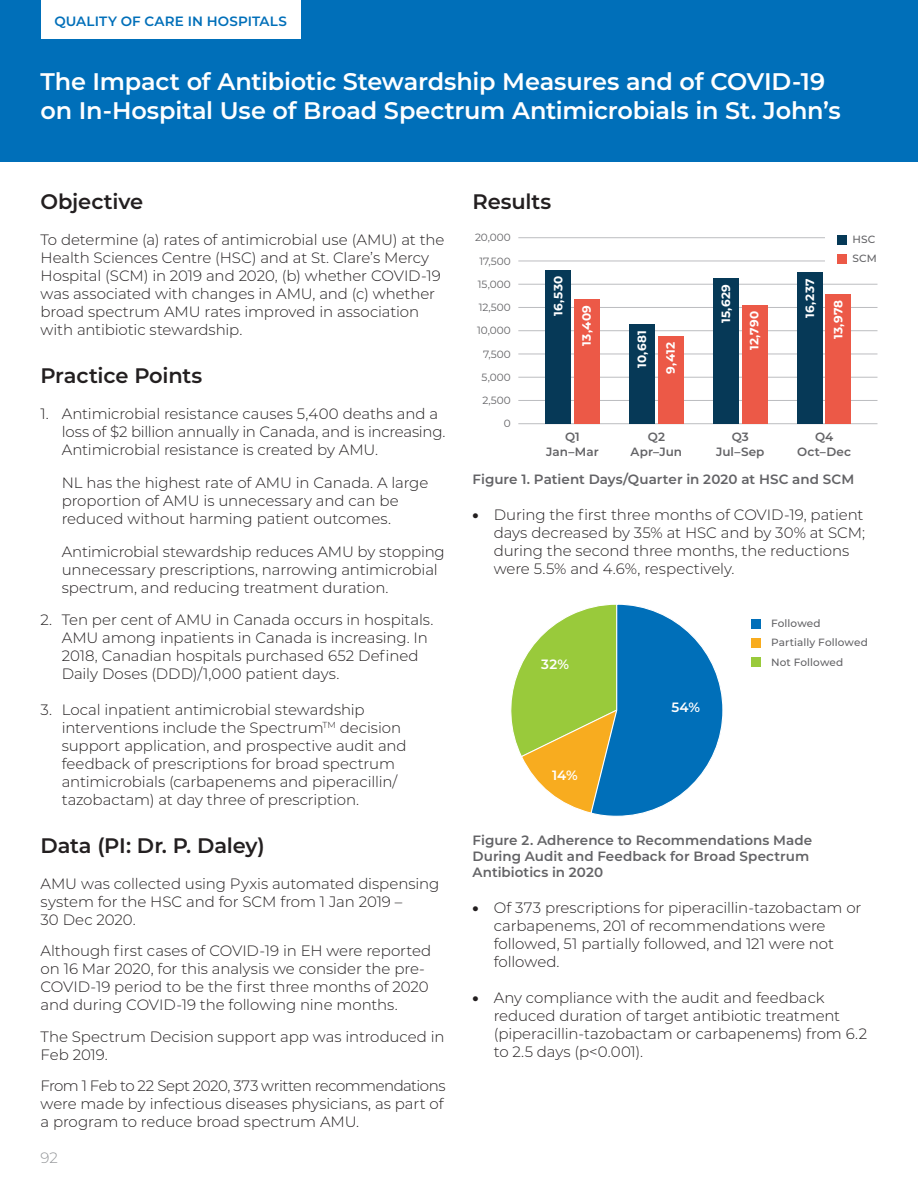
<style>
.page{position:relative;width:918px;height:1188px;background:#fff}
.page>*{position:absolute;margin:0;border:0;box-sizing:border-box;transform-origin:0 0}
.Project_Title__Long{font:600 24px/28.5px "Montserrat";letter-spacing:-.01em;color:#fff}
.Body_Heading{font:600 21px "Montserrat";letter-spacing:-.01em;color:#231f20}
.Body_Copy{font:300 15px/18px "Montserrat";letter-spacing:-.005em;color:#231f20}
.t1{font:300 15px "Montserrat";color:#939598}
.Figure_Title{font:600 13.5px/16.2px "Montserrat";letter-spacing:.005em;color:#636366}
.t2{font:600 13.5px "Montserrat";letter-spacing:.01em;color:#006fb9}
.Body_Heading-2{font:600 13.5px "Montserrat";color:#fff}
.t3{font:700 12px "Montserrat";letter-spacing:.02em;color:#fff}
.Figure_Title-2{font:600 12px "Montserrat";letter-spacing:.005em;color:#636366}
.t4{font:10.5px "Montserrat";letter-spacing:.01em;color:#636366}
.Figure_Title-3{font:500 10.5px "Montserrat";letter-spacing:.01em;color:#636366}
.s1{font-weight:900}
</style>
<div class="page">
<div style="left:0;top:0;width:918px;height:162px;background:#006fb9"></div>
<div style="left:41px;top:0;width:259px;height:39px;background:#fff"></div>
<hr style="left:518px;top:423px;width:360px;height:1px;background:#bcbdc0">
<hr style="left:518px;top:400px;width:360px;height:1px;background:#bcbdc0">
<hr style="left:518px;top:354px;width:360px;height:1px;background:#bcbdc0">
<hr style="left:518px;top:307px;width:360px;height:1px;background:#bcbdc0">
<hr style="left:518px;top:261px;width:307px;height:1px;background:#bcbdc0">
<hr style="left:518px;top:377px;width:360px;height:1px;background:#bcbdc0">
<hr style="left:518px;top:330px;width:360px;height:1px;background:#bcbdc0">
<hr style="left:518px;top:284px;width:360px;height:1px;background:#bcbdc0">
<hr style="left:518px;top:237px;width:307px;height:1px;background:#bcbdc0">
<div style="left:826px;top:294px;width:25px;height:130px;background:#ec5947"></div>
<div style="left:797px;top:273px;width:26px;height:151px;background:#063957"></div>
<div style="left:742px;top:305px;width:25px;height:119px;background:#ec5947"></div>
<div style="left:713px;top:278px;width:26px;height:146px;background:#063957"></div>
<div style="left:658px;top:336px;width:25px;height:88px;background:#ec5947"></div>
<div style="left:629px;top:324px;width:26px;height:100px;background:#063957"></div>
<div style="left:574px;top:299px;width:25px;height:125px;background:#ec5947"></div>
<div style="left:545px;top:270px;width:26px;height:154px;background:#063957"></div>
<div style="left:837px;top:235px;width:10px;height:9px;background:#063957"></div>
<div style="left:837px;top:254px;width:10px;height:10px;background:#ec5947"></div>
<svg style="left:511px;top:604px;width:212px;height:213px"></svg>
<div style="left:751px;top:619px;width:10px;height:10px;background:#006fb9"></div>
<div style="left:751px;top:657px;width:10px;height:10px;background:#99ca3b"></div>
<div style="left:751px;top:638px;width:10px;height:10px;background:#f8ac1f"></div>
<p class="t2" style="left:55px;top:11px;width:234px">QUALITY OF CARE IN HOSPITALS</p>
<p class="Project_Title__Long" style="left:40px;top:66px;width:802px">The Impact of Antibiotic Stewardship Measures and of COVID-19 on In-Hospital Use of Broad Spectrum Antimicrobials in St. John’s</p>
<p class="Body_Heading" style="left:40px;top:187px;width:104px">Objective</p>
<p class="Body_Copy" style="left:40px;top:231px;width:406px">To determine (a) rates of antimicrobial use (AMU) at the Health Sciences Centre (HSC) and at St. Clare’s Mercy Hospital (SCM) in 2019 and 2020, (b) whether COVID-19 was associated with changes in AMU, and (c) whether broad spectrum AMU rates improved in association with antibiotic stewardship.</p>
<p class="Body_Heading" style="left:40px;top:361px;width:163px">Practice Points</p>
<p class="Body_Copy" style="left:62px;top:405px;width:385px;text-indent:-21px">1. Antimicrobial resistance causes 5,400 deaths and a loss of $2 billion annually in Canada, and is increasing.<br>Antimicrobial resistance is created by AMU.</p>
<p class="Body_Copy" style="left:62px;top:474px;width:368px">NL has the highest rate of AMU in Canada. A large proportion of AMU is unnecessary and can be reduced without harming patient outcomes.</p>
<p class="Body_Copy" style="left:62px;top:543px;width:385px">Antimicrobial stewardship reduces AMU by stopping unnecessary prescriptions, narrowing antimicrobial spectrum, and reducing treatment duration.</p>
<p class="Body_Copy" style="left:62px;top:610px;width:373px;text-indent:-21px">2. Ten per cent of AMU in Canada occurs in hospitals.<br>AMU among inpatients in Canada is increasing. In 2018, Canadian hospitals purchased 652 Defined Daily Doses (DDD)/1,000 patient days.</p>
<p class="Body_Copy" style="left:62px;top:700px;width:346px;text-indent:-21px">3. Local inpatient antimicrobial stewardship interventions include the Spectrum<sup>TM</sup> decision support application, and prospective audit and feedback of prescriptions for broad spectrum antimicrobials (carbapenems and piperacillin/ tazobactam) at day three of prescription.</p>
<p class="Body_Heading" style="left:40px;top:830px;width:226px">Data (PI: Dr. P. Daley)</p>
<p class="Body_Copy" style="left:40px;top:874px;width:400px">AMU was collected using Pyxis automated dispensing system for the HSC and for SCM from 1 Jan 2019 –<br>30 Dec 2020.</p>
<p class="Body_Copy" style="left:40px;top:942px;width:392px">Although first cases of COVID-19 in EH were reported on 16 Mar 2020, for this analysis we consider the pre-COVID-19 period to be the first three months of 2020 and during COVID-19 the following nine months.</p>
<p class="Body_Copy" style="left:40px;top:1027px;width:406px">The Spectrum Decision support app was introduced in<br>Feb 2019.</p>
<p class="Body_Copy" style="left:40px;top:1077px;width:407px">From 1 Feb to 22 Sept 2020, 373 written recommendations were made by infectious diseases physicians, as part of a program to reduce broad spectrum AMU.</p>
<p class="t1" style="left:40px;top:1148px;width:19px">92</p>
<p class="Body_Heading" style="left:472px;top:187px;width:80px">Results</p>
<p class="t4" style="left:475px;top:230px;width:37px">20,000</p>
<p class="t4" style="left:480px;top:254px;width:33px">17,500</p>
<p class="Figure_Title-3" style="left:852px;top:232px;width:25px">HSC</p>
<p class="Figure_Title-3" style="left:852px;top:251px;width:26px">SCM</p>
<p class="t4" style="left:478px;top:277px;width:34px">15,000</p>
<p class="t4" style="left:479px;top:300px;width:33px">12,500</p>
<p class="t4" style="left:477px;top:323px;width:35px">10,000</p>
<p class="t4" style="left:483px;top:347px;width:29px">7,500</p>
<p class="t4" style="left:482px;top:370px;width:31px">5,000</p>
<p class="t4" style="left:482px;top:393px;width:30px">2,500</p>
<p class="t3" style="left:549px;top:316px;width:41px;rotate:-90deg">16,530</p>
<p class="t3" style="left:578px;top:346px;width:42px;rotate:-90deg">13,409</p>
<p class="t3" style="left:633px;top:368px;width:39px;rotate:-90deg">10,681</p>
<p class="t3" style="left:662px;top:374px;width:33px;rotate:-90deg">9,412</p>
<p class="t3" style="left:717px;top:323px;width:41px;rotate:-90deg">15,629</p>
<p class="t3" style="left:801px;top:318px;width:41px;rotate:-90deg">16,237</p>
<p class="t3" style="left:746px;top:350px;width:41px;rotate:-90deg">12,790</p>
<p class="t3" style="left:830px;top:339px;width:41px;rotate:-90deg">13,978</p>
<p class="t4" style="left:504px;top:416px;width:8px">0</p>
<p class="Figure_Title-2" style="left:565px;top:429px;width:16px">Q1</p>
<p class="Figure_Title-2" style="left:546px;top:443px;width:54px">Jan–Mar</p>
<p class="Figure_Title-2" style="left:648px;top:429px;width:19px">Q2</p>
<p class="Figure_Title-2" style="left:631px;top:443px;width:53px">Apr–Jun</p>
<p class="Figure_Title-2" style="left:732px;top:429px;width:19px">Q3</p>
<p class="Figure_Title-2" style="left:716px;top:443px;width:50px">Jul–Sep</p>
<p class="Figure_Title-2" style="left:815px;top:429px;width:20px">Q4</p>
<p class="Figure_Title-2" style="left:797px;top:443px;width:55px">Oct–Dec</p>
<p class="Figure_Title" style="left:472px;top:470px;width:383px">Figure 1. Patient Days/Quarter in 2020 at HSC and SCM</p>
<p class="Body_Copy" style="left:494px;top:505px;width:373px;text-indent:-21px"><span class="s1">•</span> During the first three months of COVID-19, patient days decreased by 35% at HSC and by 30% at SCM; during the second three months, the reductions were 5.5% and 4.6%, respectively.</p>
<p class="Body_Heading-2" style="left:541px;top:654px;width:29px">32%</p>
<p class="Body_Heading-2" style="left:552px;top:766px;width:27px">14%</p>
<p class="Body_Heading-2" style="left:671px;top:697px;width:30px">54%</p>
<p class="Figure_Title-3" style="left:771px;top:616px;width:51px">Followed</p>
<p class="Figure_Title-3" style="left:771px;top:635px;width:98px">Partially Followed</p>
<p class="Figure_Title-3" style="left:771px;top:655px;width:74px">Not Followed</p>
<p class="Figure_Title" style="left:472px;top:831px;width:341px">Figure 2. Adherence to Recommendations Made<br>During Audit and Feedback for Broad Spectrum<br>Antibiotics in 2020</p>
<p class="Body_Copy" style="left:494px;top:899px;width:369px;text-indent:-21px"><span class="s1">•</span> Of 373 prescriptions for piperacillin-tazobactam or carbapenems, 201 of recommendations were followed, 51 partially followed, and 121 were not followed.</p>
<p class="Body_Copy" style="left:494px;top:989px;width:375px;text-indent:-21px"><span class="s1">•</span> Any compliance with the audit and feedback reduced duration of target antibiotic treatment (piperacillin-tazobactam or carbapenems) from 6.2 to 2.5 days (p&lt;0.001).</p>
</div>
